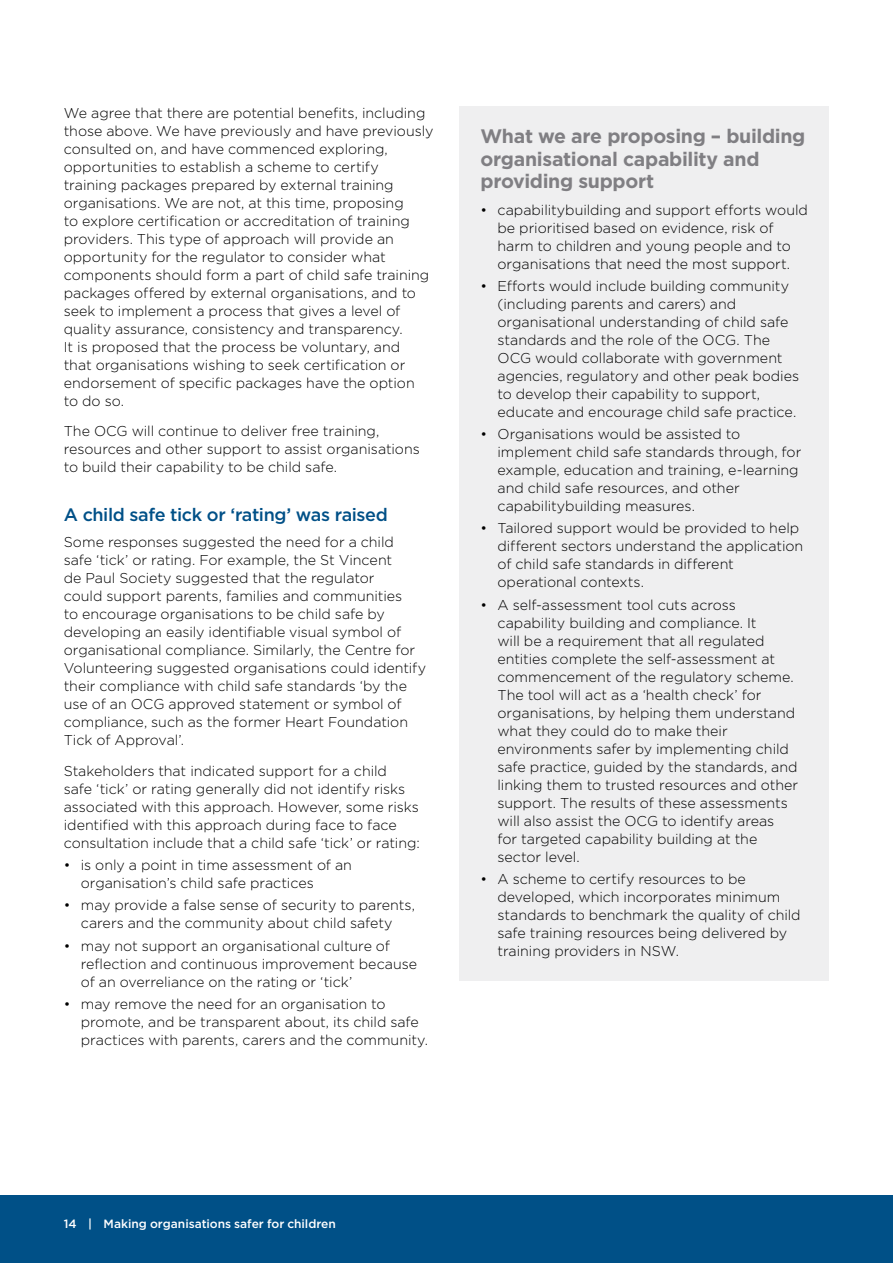
<style>
.page{position:relative;width:893px;height:1263px;background:#fff}
.page>*{position:absolute;margin:0;border:0;box-sizing:border-box;transform-origin:0 0}
.t1{font:700 19.5px/22.5px "Gotham";letter-spacing:-.015em;color:#807f83}
.t2{font:500 18px "Gotham";letter-spacing:-.025em;color:#005087}
._02_Body{font:300 14.25px/18px "Gotham";letter-spacing:-.005em;color:#000}
._02_BodyB4b{font:300 14.25px/18px "Gotham";letter-spacing:-.005em;color:#000}
.t3{font:500 12px "Gotham";letter-spacing:-.005em;color:#fff}
</style>
<div class="page">
<div style="left:0;top:1195px;width:893px;height:68px;background:#005087"></div>
<div style="left:459px;top:106px;width:370px;height:116px;background:#efeff0"></div>
<div style="left:459px;top:195px;width:370px;height:98px;background:#efeff0"></div>
<div style="left:459px;top:271px;width:370px;height:170px;background:#efeff0"></div>
<div style="left:459px;top:419px;width:370px;height:116px;background:#efeff0"></div>
<div style="left:459px;top:514px;width:370px;height:98px;background:#efeff0"></div>
<div style="left:459px;top:590px;width:370px;height:296px;background:#efeff0"></div>
<div style="left:459px;top:864px;width:370px;height:116px;background:#efeff0"></div>
<p class="_02_Body" style="left:64px;top:103px;width:371px">We agree that there are potential benefits, including those above. We have previously and have previously consulted on, and have commenced exploring, opportunities to establish a scheme to certify training packages prepared by external training organisations. We are not, at this time, proposing<br>to explore certification or accreditation of training providers. This type of approach will provide an opportunity for the regulator to consider what components should form a part of child safe training packages offered by external organisations, and to seek to implement a process that gives a level of quality assurance, consistency and transparency.<br>It is proposed that the process be voluntary, and<br>that organisations wishing to seek certification or endorsement of specific packages have the option<br>to do so.</p>
<p class="_02_Body" style="left:64px;top:422px;width:358px">The OCG will continue to deliver free training, resources and other support to assist organisations to build their capability to be child safe.</p>
<h4 class="t2" style="left:64px;top:502px;width:326px">A child safe tick or ‘rating’ was raised</h4>
<p class="_02_Body" style="left:64px;top:533px;width:364px">Some responses suggested the need for a child<br>safe ‘tick’ or rating. For example, the St Vincent<br>de Paul Society suggested that the regulator<br>could support parents, families and communities<br>to encourage organisations to be child safe by developing an easily identifiable visual symbol of organisational compliance. Similarly, the Centre for Volunteering suggested organisations could identify their compliance with child safe standards ‘by the use of an OCG approved statement or symbol of compliance, such as the former Heart Foundation Tick of Approval’.</p>
<p class="_02_BodyB4b" style="left:64px;top:761px;width:358px">Stakeholders that indicated support for a child<br>safe ‘tick’ or rating generally did not identify risks associated with this approach. However, some risks identified with this approach during face to face consultation include that a child safe ‘tick’ or rating:</p>
<p class="_02_Body" style="left:81px;top:856px;width:273px;text-indent:-17px">• is only a point in time assessment of an organisation’s child safe practices</p>
<p class="_02_Body" style="left:64px;top:896px;width:353px;text-align:center">• may provide a false sense of security to parents, carers and the community about child safety</p>
<p class="_02_Body" style="left:81px;top:936px;width:338px;text-indent:-17px">• may not support an organisational culture of reflection and continuous improvement because of an overreliance on the rating or ‘tick’</p>
<p class="_02_Body" style="left:81px;top:994px;width:349px;text-indent:-17px">• may remove the need for an organisation to promote, and be transparent about, its child safe practices with parents, carers and the community.</p>
<h4 class="t1" style="left:480px;top:125px;width:326px">What we are proposing – building organisational capability and providing support</h4>
<p class="_02_Body" style="left:497px;top:200px;width:312px;text-indent:-17px">• capabilitybuilding and support efforts would be prioritised based on evidence, risk of harm to children and young people and to organisations that need the most support.</p>
<p class="_02_Body" style="left:497px;top:276px;width:303px;text-indent:-17px">• Efforts would include building community (including parents and carers) and organisational understanding of child safe standards and the role of the OCG. The OCG would collaborate with government agencies, regulatory and other peak bodies to develop their capability to support, educate and encourage child safe practice.</p>
<p class="_02_Body" style="left:497px;top:425px;width:305px;text-indent:-17px">• Organisations would be assisted to implement child safe standards through, for example, education and training, e-learning and child safe resources, and other capabilitybuilding measures.</p>
<p class="_02_Body" style="left:497px;top:519px;width:307px;text-indent:-17px">• Tailored support would be provided to help different sectors understand the application of child safe standards in different operational contexts.</p>
<p class="_02_Body" style="left:497px;top:595px;width:302px;text-indent:-17px">• A self-assessment tool cuts across capability building and compliance. It<br>will be a requirement that all regulated entities complete the self-assessment at commencement of the regulatory scheme.<br>The tool will act as a ‘health check’ for organisations, by helping them understand what they could do to make their environments safer by implementing child safe practice, guided by the standards, and linking them to trusted resources and other support. The results of these assessments will also assist the OCG to identify areas<br>for targeted capability building at the sector level.</p>
<p class="_02_Body" style="left:497px;top:870px;width:305px;text-indent:-17px">• A scheme to certify resources to be developed, which incorporates minimum standards to benchmark the quality of child safe training resources being delivered by training providers in NSW.</p>
<p class="t3" style="left:64px;top:1216px;width:274px">14 | Making organisations safer for children</p>
</div>
